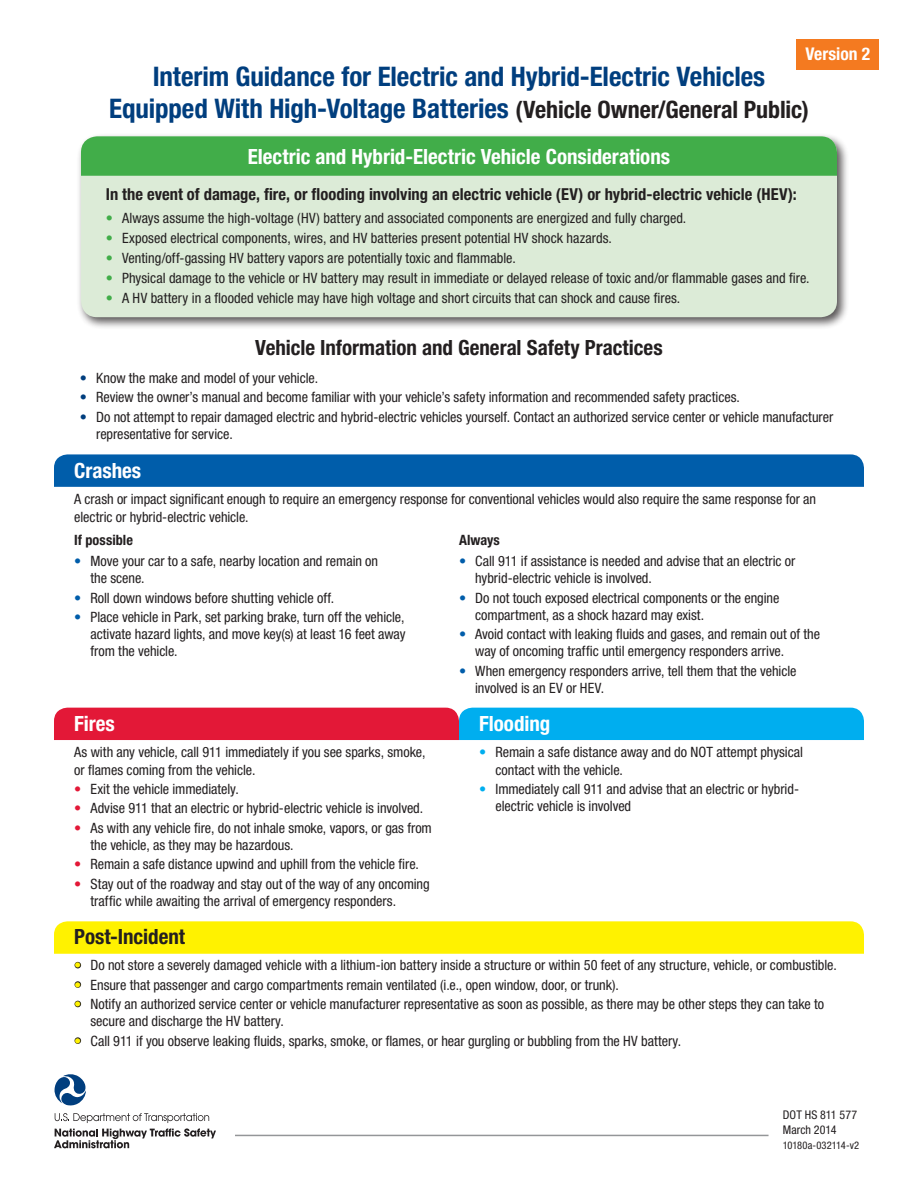
<style>
.page{position:relative;width:918px;height:1188px;background:#fff}
.page>*{position:absolute;margin:0;border:0;box-sizing:border-box;transform-origin:0 0}
.Head_A{font:700 condensed 27px/31.5px "Helvetica Neue LT Std";letter-spacing:-.005em;color:#003e7e;text-align:center}
.Box___Header{font:700 condensed 21px "Helvetica Neue LT Std";color:#fff}
.Head_B{font:700 condensed 21px "Helvetica Neue LT Std";color:#231f20}
.Subhead{font:700 condensed 21px "Helvetica Neue LT Std";color:#fff}
.Subhead-2{font:700 condensed 21px "Helvetica Neue LT Std";color:#231f20}
.Head_A-2{font:700 condensed 17.55px "Helvetica Neue LT Std";color:#fff}
.Head_C{font:700 condensed 16.5px "Helvetica Neue LT Std";color:#231f20}
.Table___Body{font:condensed 14.25px/17.2px "Helvetica Neue LT Std";color:#231f20}
.Table___Subhead{font:700 condensed 14.25px "Helvetica Neue LT Std";letter-spacing:.005em;color:#231f20}
.body{font:condensed 12px "Helvetica Neue LT Std";letter-spacing:.01em;color:#231f20}
.body-2{font:condensed 10.5px "Helvetica Neue LT Std";letter-spacing:.005em;color:#231f20}
.s1{font-size:24px;color:#231f20}
.s2{color:#41ad49}
.s3{color:#003e7e}
.s4{color:#005daa}
.s5{color:#e31837}
.s6{color:#00aeef}
.s7{color:#fff200}
</style>
<div class="page">
<div style="left:54px;top:921px;width:810px;height:33px;background:#fff200"></div>
<svg style="left:54px;top:708px;width:810px;height:32px;background:#726393"></svg>
<div style="left:54px;top:454px;width:810px;height:33px;background:#005daa"></div>
<div style="left:797px;top:39px;width:82px;height:30px;background:#f47a20"></div>
<svg style="left:54px;top:1113px;width:162px;height:35px"></svg>
<svg style="left:54px;top:1074px;width:32px;height:32px"></svg>
<hr style="left:235px;top:1135px;width:534px;height:1px;background:#949698">
<div style="left:76px;top:132px;width:773px;height:198px;background:#231f20;opacity:.75"></div>
<div style="left:81px;top:136px;width:756px;height:181px;background:#dcebd7;border-radius:16px"></div>
<div style="left:81px;top:136px;width:756px;height:40px;background:#41ad49"></div>
<svg style="left:75px;top:962px;width:6px;height:6px"></svg>
<div style="left:75px;top:981px;width:6px;height:7px;border:2px solid #231f20;border-radius:50%"></div>
<svg style="left:75px;top:1001px;width:6px;height:6px"></svg>
<div style="left:75px;top:1037px;width:6px;height:7px;border:2px solid #231f20;border-radius:50%"></div>
<p class="Head_A-2" style="left:805px;top:43px;width:66px">Version 2</p>
<p class="Head_A" style="left:109px;top:61px;width:701px">Interim Guidance for Electric and Hybrid-Electric Vehicles<br>Equipped With High-Voltage Batteries <span class="s1">(Vehicle Owner/General Public)</span></p>
<p class="Box___Header" style="left:248px;top:144px;width:424px">Electric and Hybrid-Electric Vehicle Considerations</p>
<p class="Head_C" style="left:106px;top:184px;width:693px">In the event of damage, fire, or flooding involving an electric vehicle (EV) or hybrid-electric vehicle (HEV):</p>
<p class="Table___Body" style="left:106px;top:209px;width:582px"><span class="s2">•</span> Always assume the high-voltage (HV) battery and associated components are energized and fully charged.</p>
<p class="Table___Body" style="left:106px;top:229px;width:508px"><span class="s2">•</span> Exposed electrical components, wires, and HV batteries present potential HV shock hazards.</p>
<p class="Table___Body" style="left:106px;top:249px;width:412px"><span class="s2">•</span> Venting/off-gassing HV battery vapors are potentially toxic and flammable.</p>
<p class="Table___Body" style="left:106px;top:269px;width:705px"><span class="s2">•</span> Physical damage to the vehicle or HV battery may result in immediate or delayed release of toxic and/or flammable gases and fire.</p>
<p class="Table___Body" style="left:106px;top:289px;width:576px"><span class="s2">•</span> A HV battery in a flooded vehicle may have high voltage and short circuits that can shock and cause fires.</p>
<p class="Head_B" style="left:255px;top:335px;width:409px">Vehicle Information and General Safety Practices</p>
<p class="Table___Body" style="left:80px;top:369px;width:240px"><span class="s3">•</span> Know the make and model of your vehicle.</p>
<p class="Table___Body" style="left:80px;top:388px;width:662px"><span class="s3">•</span> Review the owner’s manual and become familiar with your vehicle’s safety information and recommended safety practices.</p>
<p class="Table___Body" style="left:96px;top:408px;width:739px;text-indent:-16px"><span class="s3">•</span> Do not attempt to repair damaged electric and hybrid-electric vehicles yourself. Contact an authorized service center or vehicle manufacturer representative for service.</p>
<p class="Subhead" style="left:74px;top:458px;width:69px">Crashes</p>
<p class="Table___Body" style="left:74px;top:491px;width:743px">A crash or impact significant enough to require an emergency response for conventional vehicles would also require the same response for an electric or hybrid-electric vehicle.</p>
<p class="Table___Subhead" style="left:74px;top:532px;width:60px">If possible</p>
<p class="Table___Body" style="left:90px;top:552px;width:289px;text-indent:-16px"><span class="s4">•</span> Move your car to a safe, nearby location and remain on the scene.</p>
<p class="Table___Body" style="left:74px;top:589px;width:262px"><span class="s4">•</span> Roll down windows before shutting vehicle off.</p>
<p class="Table___Body" style="left:90px;top:608px;width:317px;text-align:justify;text-indent:-16px"><span class="s4">•</span> Place vehicle in Park, set parking brake, turn off the vehicle, activate hazard lights, and move key(s) at least 16 feet away from the vehicle.</p>
<p class="Table___Subhead" style="left:459px;top:532px;width:42px">Always</p>
<p class="Table___Body" style="left:475px;top:552px;width:322px;text-indent:-16px"><span class="s4">•</span> Call 911 if assistance is needed and advise that an electric or hybrid-electric vehicle is involved.</p>
<p class="Table___Body" style="left:475px;top:589px;width:306px;text-indent:-16px"><span class="s4">•</span> Do not touch exposed electrical components or the engine compartment, as a shock hazard may exist.</p>
<p class="Table___Body" style="left:475px;top:625px;width:346px;text-indent:-16px"><span class="s4">•</span> Avoid contact with leaking fluids and gases, and remain out of the way of oncoming traffic until emergency responders arrive.</p>
<p class="Table___Body" style="left:475px;top:662px;width:323px;text-indent:-16px"><span class="s4">•</span> When emergency responders arrive, tell them that the vehicle involved is an EV or HEV.</p>
<p class="Subhead" style="left:74px;top:711px;width:42px">Fires</p>
<p class="Subhead" style="left:479px;top:711px;width:72px">Flooding</p>
<p class="Table___Body" style="left:74px;top:744px;width:353px">As with any vehicle, call 911 immediately if you see sparks, smoke, or flames coming from the vehicle.</p>
<p class="Table___Body" style="left:74px;top:780px;width:166px"><span class="s5">•</span> Exit the vehicle immediately.</p>
<p class="Table___Body" style="left:74px;top:800px;width:350px"><span class="s5">•</span> Advise 911 that an electric or hybrid-electric vehicle is involved.</p>
<p class="Table___Body" style="left:90px;top:819px;width:343px;text-indent:-16px"><span class="s5">•</span> As with any vehicle fire, do not inhale smoke, vapors, or gas from the vehicle, as they may be hazardous.</p>
<p class="Table___Body" style="left:74px;top:856px;width:346px"><span class="s5">•</span> Remain a safe distance upwind and uphill from the vehicle fire.</p>
<p class="Table___Body" style="left:90px;top:875px;width:341px;text-indent:-16px"><span class="s5">•</span> Stay out of the roadway and stay out of the way of any oncoming traffic while awaiting the arrival of emergency responders.</p>
<p class="Table___Body" style="left:495px;top:744px;width:309px;text-indent:-16px"><span class="s6">•</span> Remain a safe distance away and do NOT attempt physical contact with the vehicle.</p>
<p class="Table___Body" style="left:495px;top:780px;width:305px;text-indent:-16px"><span class="s6">•</span> Immediately call 911 and advise that an electric or hybrid&shy;electric vehicle is involved</p>
<p class="Subhead-2" style="left:74px;top:924px;width:112px">Post-Incident</p>
<p class="Table___Body" style="left:74px;top:956px;width:764px"><span class="s7">•</span> Do not store a severely damaged vehicle with a lithium-ion battery inside a structure or within 50 feet of any structure, vehicle, or combustible.</p>
<p class="Table___Body" style="left:74px;top:976px;width:546px"><span class="s7">•</span> Ensure that passenger and cargo compartments remain ventilated (i.e., open window, door, or trunk).</p>
<p class="Table___Body" style="left:90px;top:995px;width:735px;text-indent:-16px"><span class="s7">•</span> Notify an authorized service center or vehicle manufacturer representative as soon as possible, as there may be other steps they can take to secure and discharge the HV battery.</p>
<p class="Table___Body" style="left:74px;top:1032px;width:608px"><span class="s7">•</span> Call 911 if you observe leaking fluids, sparks, smoke, or flames, or hear gurgling or bubbling from the HV battery.</p>
<p class="body" style="left:783px;top:1108px;width:76px">DOT HS 811 577</p>
<p class="body" style="left:783px;top:1123px;width:55px">March 2014</p>
<p class="body-2" style="left:783px;top:1139px;width:78px">10180a-032114-v2</p>
</div>
